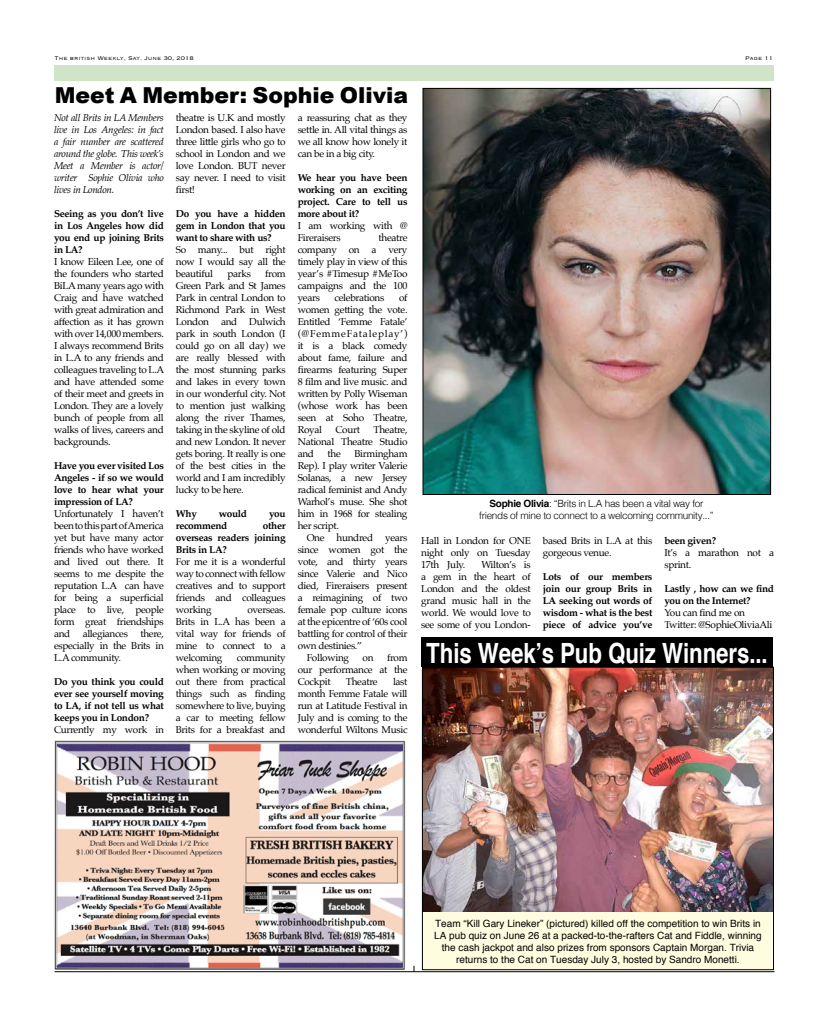
<style>
.page{position:relative;width:828px;height:1026px;background:#fff}
.page>*{position:absolute;margin:0;border:0;box-sizing:border-box;transform-origin:0 0}
.t1{font:700 27.9px "Helvetica";letter-spacing:-.005em;color:#fff;scale:.8 1}
.t2{font:900 22px "Arial";color:#000}
.t3{font:10px/12px "Palatino";letter-spacing:-.03em;color:#000;text-align:justify}
.t4{font:700 10px/12px "Palatino";letter-spacing:-.03em;color:#000;text-align:justify}
.t5{font:10px/12px "Helvetica";color:#000;text-align:center}
.t6{font:italic 10px/12px "Palatino";letter-spacing:-.03em;color:#000;text-align:justify}
.t7{font:300 10px/12px "Helvetica";letter-spacing:-.03em;color:#000;text-align:center}
.t8{font:300 7px "Copperplate";color:#000}
.s1{font-weight:700}
</style>
<div class="page">
<div style="left:422px;top:667px;width:352px;height:303px;background:#fffcdf"></div>
<img style="left:424px;top:669px;width:348px;height:243px">
<div style="left:422px;top:667px;width:352px;height:303px;border:1px solid #000"></div>
<img style="left:54px;top:740px;width:354px;height:233px">
<div style="left:54px;top:65px;width:720px;height:16px;background:#d0e4c8"></div>
<hr style="left:55px;top:971px;width:720px;height:1px;background:#000">
<div style="left:421px;top:637px;width:352px;height:30px;background:#000"></div>
<img style="left:424px;top:90px;width:345px;height:403px">
<div style="left:422px;top:88px;width:349px;height:407px;border:1px solid #000"></div>
<p class="t8" style="left:55px;top:54px;width:141px">The british Weekly, Sat. June 30, 2018</p>
<p class="t8" style="left:745px;top:54px;width:29px">Page 11</p>
<h2 class="t2" style="left:55px;top:79px;width:355px">Meet A Member: Sophie Olivia</h2>
<p class="t6" style="left:54px;top:111px;width:111px">Not all Brits in LA Members live in Los Angeles: in fact a fair number are scattered around the globe. This week’s Meet a Member is actor/ writer Sophie Olivia who lives in London.</p>
<p class="t4" style="left:54px;top:207px;width:111px">Seeing as you don’t live in Los Angeles how did you end up joining Brits in LA?</p>
<p class="t3" style="left:54px;top:255px;width:112px">I know Eileen Lee, one of the founders who started BiLA many years ago with Craig and have watched with great admiration and affection as it has grown with over 14,000 members.<br>I always recommend Brits in L.A to any friends and colleagues traveling to L.A and have attended some of their meet and greets in London. They are a lovely bunch of people from all walks of lives, careers and backgrounds.</p>
<p class="t4" style="left:54px;top:459px;width:111px">Have you ever visited Los Angeles - if so we would love to hear what your impression of LA?</p>
<p class="t3" style="left:54px;top:507px;width:111px">Unfortunately I haven’t been to this part of America yet but have many actor friends who have worked and lived out there. It seems to me despite the reputation L.A can have for being a superficial place to live, people form great friendships and allegiances there, especially in the Brits in L.A community.</p>
<p class="t4" style="left:54px;top:675px;width:111px">Do you think you could ever see yourself moving to LA, if not tell us what keeps you in London?</p>
<p class="t3" style="left:54px;top:723px;width:111px">Currently my work in</p>
<p class="t3" style="left:176px;top:111px;width:111px">theatre is U.K and mostly London based. I also have three little girls who go to school in London and we love London. BUT never say never. I need to visit first!</p>
<p class="t4" style="left:176px;top:207px;width:111px">Do you have a hidden gem in London that you want to share with us?</p>
<p class="t3" style="left:176px;top:243px;width:111px">So many... but right now I would say all the beautiful</p>
<p class="t3" style="left:176px;top:267px;width:111px;text-indent:89px">from Green Park and St James Park in central London to Richmond Park in West London and Dulwich park in south London (I could go on all day) we are really blessed with the most stunning parks and lakes in every town in our wonderful city. Not to mention just walking along the river Thames, taking in the skyline of old and new London. It never gets boring. It really is one of the best cities in the world and I am incredibly lucky to be here.</p>
<p class="t4" style="left:176px;top:507px;width:23px">Why</p>
<p class="t4" style="left:219px;top:507px;width:30px">would</p>
<p class="t4" style="left:269px;top:507px;width:18px">you</p>
<p class="t4" style="left:176px;top:519px;width:53px">recommend</p>
<p class="t3" style="left:227px;top:267px;width:25px">parks</p>
<p class="t4" style="left:176px;top:519px;width:111px;text-indent:87px">other overseas readers joining Brits in LA?</p>
<p class="t3" style="left:176px;top:555px;width:111px">For me it is a wonderful way to connect with fellow creatives and to support friends and colleagues working</p>
<p class="t3" style="left:176px;top:603px;width:111px;text-indent:72px">overseas.<br>Brits in L.A has been a vital way for friends of mine to connect to a welcoming</p>
<p class="t3" style="left:176px;top:651px;width:111px;text-indent:61px">community when working or moving out there from practical things such as finding somewhere to live, buying a car to meeting fellow Brits for a breakfast and</p>
<p class="t3" style="left:298px;top:111px;width:111px">a reassuring chat as they settle in. All vital things as we all know how lonely it can be in a big city.</p>
<p class="t4" style="left:298px;top:171px;width:111px">We hear you have been working on an exciting project. Care to tell us more about it?</p>
<p class="t3" style="left:298px;top:219px;width:111px">I am working with @<br>Fireraisers</p>
<p class="t3" style="left:298px;top:231px;width:111px;text-indent:81px">theatre company on a very timely play in view of this year’s #Timesup #MeToo campaigns and the 100 years</p>
<p class="t3" style="left:298px;top:291px;width:111px;text-indent:101px">of women getting the vote.<br>Entitled ‘Femme Fatale’ (@FemmeFataleplay’) it is a black comedy about fame, failure and firearms featuring Super 8 film and live music. and written by Polly Wiseman (whose work has been seen at Soho Theatre, Royal</p>
<p class="t3" style="left:335px;top:291px;width:51px">celebrations</p>
<p class="t3" style="left:298px;top:423px;width:111px;text-indent:76px">Theatre, National Theatre Studio and</p>
<p class="t3" style="left:336px;top:423px;width:26px">Court</p>
<p class="t3" style="left:298px;top:447px;width:111px;text-indent:57px">Birmingham Rep). I play writer Valerie Solanas, a new Jersey radical feminist and Andy Warhol’s muse. She shot him in 1968 for stealing her script.</p>
<p class="t3" style="left:307px;top:531px;width:102px">One hundred years</p>
<p class="t3" style="left:298px;top:543px;width:111px">since women got the</p>
<p class="t3" style="left:298px;top:555px;width:111px">vote, and thirty years</p>
<p class="t3" style="left:298px;top:567px;width:111px">since Valerie and Nico</p>
<p class="t3" style="left:298px;top:579px;width:111px">died, Fireraisers present</p>
<p class="t3" style="left:298px;top:591px;width:111px">a reimagining of two</p>
<p class="t3" style="left:298px;top:603px;width:111px">female pop culture icons</p>
<p class="t3" style="left:298px;top:615px;width:111px">at the epicentre of ‘60s cool</p>
<p class="t3" style="left:298px;top:627px;width:111px">battling for control of their</p>
<p class="t3" style="left:298px;top:639px;width:66px">own destinies.”</p>
<p class="t3" style="left:307px;top:651px;width:44px">Following</p>
<p class="t3" style="left:363px;top:651px;width:12px">on</p>
<p class="t3" style="left:328px;top:447px;width:15px">the</p>
<p class="t3" style="left:298px;top:651px;width:111px;text-indent:89px">from our performance at the Cockpit</p>
<p class="t3" style="left:346px;top:675px;width:33px">Theatre</p>
<p class="t3" style="left:298px;top:675px;width:111px;text-indent:95px">last month Femme Fatale will run at Latitude Festival in July and is coming to the wonderful Wiltons Music</p>
<p class="t7" style="left:479px;top:497px;width:236px"><span class="s1">Sophie Olivia</span>: “Brits in L.A has been a vital way for friends of mine to connect to a welcoming community...”</p>
<p class="t3" style="left:421px;top:534px;width:111px">Hall in London for ONE night only on Tuesday 17th July.</p>
<p class="t3" style="left:421px;top:558px;width:111px;text-indent:60px">Wilton’s is a gem in the heart of London and the oldest grand music hall in the world. We would love to see some of you London-</p>
<p class="t3" style="left:543px;top:534px;width:111px">based Brits in L.A at this gorgeous venue.</p>
<p class="t4" style="left:543px;top:570px;width:111px">Lots of our members join our group Brits in LA seeking out words of wisdom - what is the best piece of advice you’ve</p>
<p class="t4" style="left:664px;top:534px;width:53px">been given?</p>
<p class="t3" style="left:664px;top:546px;width:111px">It’s a marathon not a sprint.</p>
<p class="t4" style="left:664px;top:582px;width:111px">Lastly , how can we find you on the Internet?</p>
<p class="t3" style="left:664px;top:606px;width:110px">You can find me on<br>Twitter: @SophieOliviaAli</p>
<h1 class="t1" style="left:426px;top:631px;width:428px">This Week’s Pub Quiz Winners...</h1>
<p class="t5" style="left:434px;top:917px;width:329px">Team “Kill Gary Lineker” (pictured) killed off the competition to win Brits in LA pub quiz on June 26 at a packed-to-the-rafters Cat and Fiddle, winning the cash jackpot and also prizes from sponsors Captain Morgan. Trivia returns to the Cat on Tuesday July 3, hosted by Sandro Monetti.</p>
</div>
